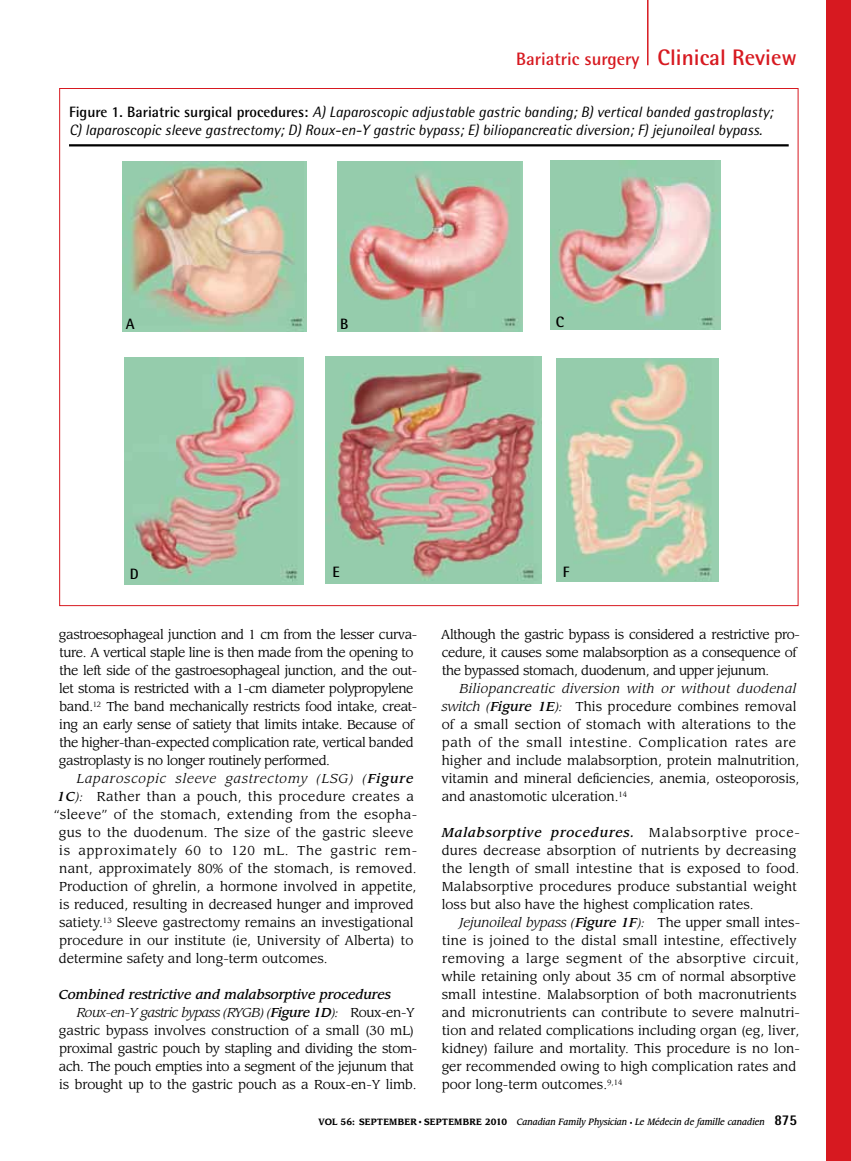
<style>
.page{position:relative;width:851px;height:1161px;background:#fff}
.page>*{position:absolute;margin:0;border:0;box-sizing:border-box;transform-origin:0 0}
.t1{font:700 18px "Rotis Semi Sans Std";color:#d71920}
.t2{font:italic 15px/18px "Rotis Semi Sans Std";color:#000}
.t3{font:700 15px "Rotis Semi Sans Std";color:#000}
.t4{font:12.75px/18px "Leawood Std";color:#000}
.t5{font:12.75px/18px "Leawood Std";letter-spacing:-.03em;color:#000}
.t6{font:12.75px/18px "Leawood Std";letter-spacing:.02em;color:#000}
.t7{font:12.75px "Leawood Std";letter-spacing:.03em;color:#000}
.t8{font:12.75px "Leawood Std";letter-spacing:-.025em;color:#000}
.t9{font:italic 12.75px "Leawood Std";letter-spacing:-.03em;color:#000}
.t10{font:italic 500 12.75px "Leawood Std";color:#000}
.t11{font:12.75px "Leawood Std";letter-spacing:.025em;color:#000}
.t12{font:italic 12.75px "Leawood Std";letter-spacing:.07em;color:#000}
.t13{font:12.75px "Leawood Std";letter-spacing:.055em;color:#000}
.t14{font:italic 500 9px "Leawood Std";color:#000;scale:.9 1}
.s1{font-size:22.5px}
.s2{font-weight:700;font-style:normal}
.s3{font-weight:500}
.s4{font-weight:500;font-style:italic}
.s5{font-style:italic}
.s6{font-style:normal}
.s7{font-family:"Times";font-weight:400;font-style:normal}
.s8{font-style:normal;font-size:6px}
.s9{font-family:"Rotis Semi Sans Std";font-weight:800;font-style:normal;font-size:15px}
</style>
<div class="page">
<div style="left:826px;top:0;width:24px;height:1161px;background:#d71920"></div>
<hr style="left:647px;top:0;width:1px;height:65px;background:#d71920">
<hr style="left:69px;top:144px;width:719px;height:2px;background:#000">
<img style="left:337px;top:161px;width:185px;height:171px">
<img style="left:550px;top:161px;width:170px;height:169px">
<img style="left:124px;top:358px;width:179px;height:226px">
<img style="left:325px;top:357px;width:216px;height:226px">
<img style="left:556px;top:358px;width:162px;height:224px">
<img style="left:122px;top:162px;width:184px;height:170px">
<h1 class="t1" style="left:516px;top:48px;width:282px">Bariatric surgery <span class="s1">Clinical Review</span></h1>
<p class="t2" style="left:69px;top:103px;width:705px"><span class="s2">Figure 1. Bariatric surgical procedures:</span> A) Laparoscopic adjustable gastric banding; B) vertical banded gastroplasty;<br>C) laparoscopic sleeve gastrectomy; D) Roux-en-Y gastric bypass; E) biliopancreatic diversion; F) jejunoileal bypass.</p>
<p class="t3" style="left:126px;top:315px;width:10px">A</p>
<p class="t3" style="left:340px;top:315px;width:10px">B</p>
<p class="t3" style="left:555px;top:313px;width:10px">C</p>
<p class="t3" style="left:130px;top:565px;width:10px">D</p>
<p class="t3" style="left:332px;top:563px;width:9px">E</p>
<p class="t3" style="left:562px;top:563px;width:8px">F</p>
<p class="t5" style="left:59px;top:626px;width:360px">gastroesophageal junction and 1 cm from the lesser curva&shy;ture. A vertical staple line is then made from the opening to the left side of the gastroesophageal junction, and the out&shy;let stoma is restricted with a 1-cm diameter polypropylene band.<sup>12</sup> The band mechanically restricts food intake, creat&shy;ing an early sense of satiety that limits intake. Because of the higher-than-expected complication rate, vertical banded gastroplasty is no longer routinely performed.</p>
<p class="t12" style="left:77px;top:771px;width:338px">Laparoscopic sleeve gastrectomy (LSG) (<span class="s3">Figure</span></p>
<p class="t7" style="left:57px;top:789px;width:358px"><span class="s4">1C</span><span class="s5">):</span> Rather than a pouch, this procedure creates a</p>
<p class="t7" style="left:54px;top:807px;width:365px">“sleeve” of the stomach, extending from the esopha-</p>
<p class="t11" style="left:59px;top:825px;width:356px">gus to the duodenum. The size of the gastric sleeve</p>
<p class="t13" style="left:59px;top:843px;width:359px">is approximately 60 to 120 mL. The gastric rem-</p>
<p class="t6" style="left:59px;top:860px;width:358px">nant, approximately 80% of the stomach, is removed.</p>
<p class="t4" style="left:59px;top:878px;width:359px">Production of ghrelin, a hormone involved in appetite,</p>
<p class="t4" style="left:59px;top:896px;width:356px">is reduced, resulting in decreased hunger and improved</p>
<p class="t4" style="left:59px;top:914px;width:356px">satiety.<sup>13</sup> Sleeve gastrectomy remains an investigational</p>
<p class="t4" style="left:59px;top:932px;width:355px">procedure in our institute (ie, University of Alberta) to</p>
<p class="t4" style="left:59px;top:950px;width:270px">determine safety and long-term outcomes.</p>
<p class="t10" style="left:59px;top:987px;width:333px">Combined restrictive and malabsorptive procedures</p>
<p class="t9" style="left:77px;top:1005px;width:339px">Roux-en-Y gastric bypass (RYGB) (<span class="s3">Figure 1D</span>): <span class="s6">Roux-en-Y</span></p>
<p class="t4" style="left:59px;top:1022px;width:357px">gastric bypass involves construction of a small (30 mL)</p>
<p class="t8" style="left:59px;top:1041px;width:359px">proximal gastric pouch by stapling and dividing the stom-</p>
<p class="t5" style="left:59px;top:1058px;width:356px">ach. The pouch empties into a segment of the jejunum that</p>
<p class="t4" style="left:59px;top:1076px;width:359px">is brought up to the gastric pouch as a Roux-en-Y limb.</p>
<p class="t5" style="left:441px;top:626px;width:361px">Although the gastric bypass is considered a restrictive pro&shy;cedure, it causes some malabsorption as a consequence of the bypassed stomach, duodenum, and upper jejunum.</p>
<p class="t4" style="left:441px;top:680px;width:359px;text-indent:18px"><span class="s5">Biliopancreatic diversion with or without duodenal switch (</span><span class="s4">Figure 1E</span><span class="s5">):</span> This procedure combines removal of a small section of stomach with alterations to the path of the small intestine. Complication rates are higher and include malabsorption, protein malnutrition, vitamin and mineral deficiencies, anemia, osteoporosis, and anastomotic ulceration.<sup>14</sup></p>
<p class="t6" style="left:441px;top:824px;width:360px"><span class="s4">Malabsorptive procedures.</span> Malabsorptive proce&shy;dures decrease absorption of nutrients by decreasing the length of small intestine that is exposed to food.<br>Malabsorptive procedures produce substantial weight loss but also have the highest complication rates.</p>
<p class="t4" style="left:441px;top:914px;width:360px;text-indent:18px"><span class="s5">Jejunoileal bypass (</span><span class="s4">Figure 1F</span><span class="s5">):</span> The upper small intes&shy;tine is joined to the distal small intestine, effectively removing a large segment of the absorptive circuit, while retaining only about 35 cm of normal absorptive small intestine. Malabsorption of both macronutrients and micronutrients can contribute to severe malnutri&shy;tion and related complications including organ (eg, liver, kidney) failure and mortality. This procedure is no lon&shy;ger recommended owing to high complication rates and poor long-term outcomes.<sup>9,14</sup></p>
<p class="t14" style="left:318px;top:1116px;width:533px"><span class="s2">VOL 56: SEPTEMBER</span> <span class="s7">•</span> <span class="s2">SEPTEMBRE 2010</span> Canadian Family Physician <span class="s8">•</span> Le Médecin de famille canadien <span class="s9">875</span></p>
</div>
